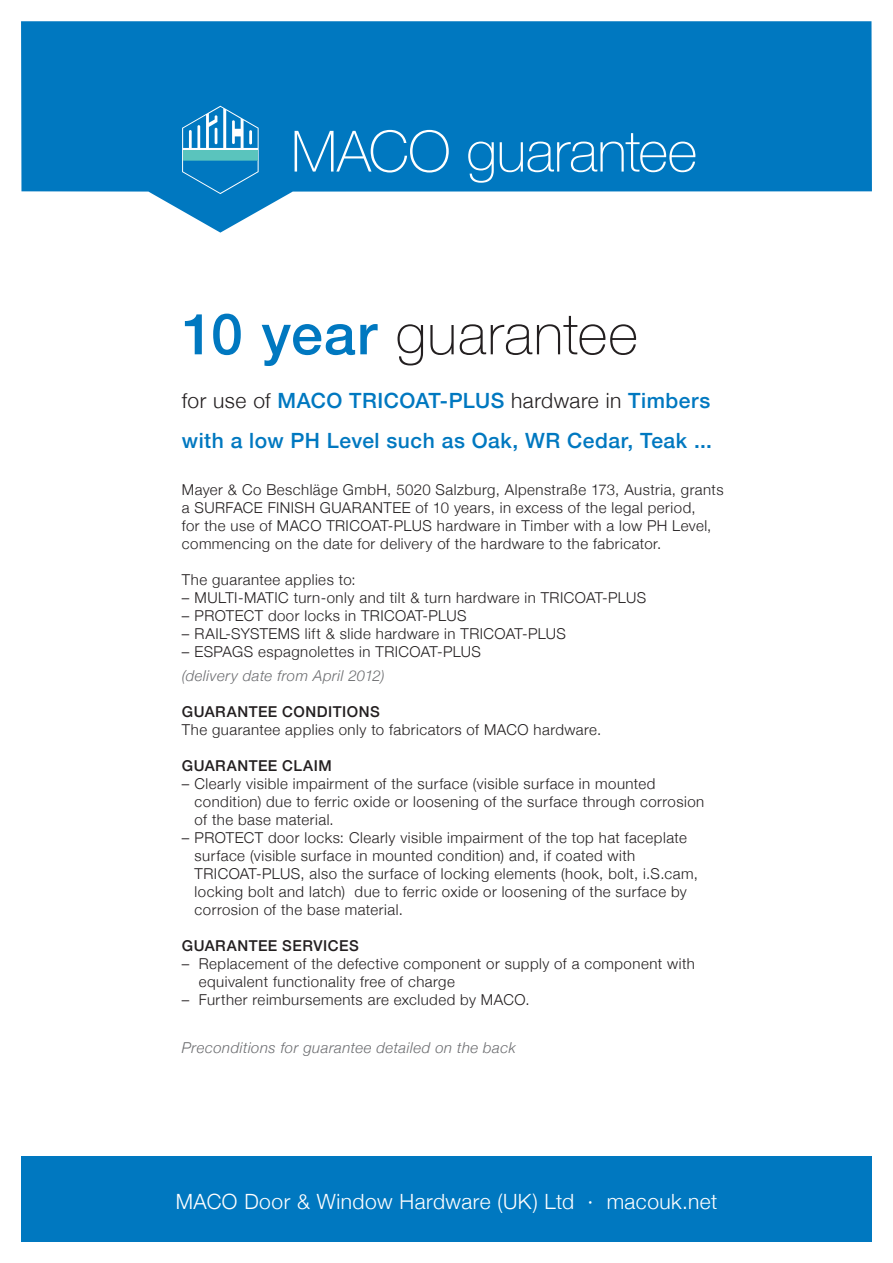
<style>
.page{position:relative;width:893px;height:1263px;background:#fff}
.page>*{position:absolute;margin:0;border:0;box-sizing:border-box;transform-origin:0 0}
.t1{font:100 57px "Helvetica Neue";letter-spacing:.02em;color:#231f20}
.t2{font:100 57px "Helvetica Neue";letter-spacing:-.01em;color:#fff}
.t3{font:500 21px/39.6px "Helvetica Neue";letter-spacing:.025em;color:#0078c0}
.t4{font:300 21px "Helvetica Neue";letter-spacing:.025em;color:#fff}
.t5{font:300 15px/18px "Helvetica Neue";letter-spacing:.03em;color:#231f20}
.t6{font:italic 300 15px "Helvetica Neue";letter-spacing:.03em;color:#6c6d70}
.t7{font:500 15px "Helvetica Neue";letter-spacing:.035em;color:#231f20}
.s1{font-weight:500;color:#0078c0}
.s2{font-weight:300;color:#231f20}
</style>
<div class="page">
<svg style="left:21px;top:21px;width:851px;height:212px;fill:#0078c0"></svg>
<svg style="left:182px;top:106px;width:77px;height:88px;background:#3195c9"></svg>
<div style="left:21px;top:1157px;width:851px;height:85px;background:#0078c0"></div>
<h1 class="t2" style="left:291px;top:108px;width:408px">MACO guarantee</h1>
<h1 class="t1" style="left:182px;top:291px;width:458px"><span class="s1">10 year</span> guarantee</h1>
<h2 class="t3" style="left:182px;top:379px;width:532px"><span class="s2">for use of</span> MACO TRICOAT-PLUS <span class="s2">hardware in</span> Timbers with a low PH Level such as Oak, WR Cedar, Teak ...</h2>
<p class="t5" style="left:182px;top:480px;width:543px">Mayer &amp; Co Beschläge GmbH, 5020 Salzburg, Alpenstraße 173, Austria, grants a SURFACE FINISH GUARANTEE of 10 years, in excess of the legal period,<br>for the use of MACO TRICOAT-PLUS hardware in Timber with a low PH Level, commencing on the date for delivery of the hardware to the fabricator.</p>
<p class="t5" style="left:182px;top:570px;width:175px">The guarantee applies to:</p>
<p class="t5" style="left:182px;top:588px;width:466px">– MULTI-MATIC turn-only and tilt &amp; turn hardware in TRICOAT-PLUS</p>
<p class="t5" style="left:182px;top:606px;width:286px">– PROTECT door locks in TRICOAT-PLUS</p>
<p class="t5" style="left:182px;top:624px;width:386px">– RAIL-SYSTEMS lift &amp; slide hardware in TRICOAT-PLUS</p>
<p class="t5" style="left:182px;top:642px;width:301px">– ESPAGS espagnolettes in TRICOAT-PLUS</p>
<p class="t6" style="left:182px;top:664px;width:204px">(delivery date from April 2012)</p>
<p class="t7" style="left:182px;top:700px;width:199px">GUARANTEE CONDITIONS</p>
<p class="t5" style="left:182px;top:720px;width:421px">The guarantee applies only to fabricators of MACO hardware.</p>
<p class="t7" style="left:182px;top:754px;width:151px">GUARANTEE CLAIM</p>
<p class="t5" style="left:195px;top:774px;width:511px;text-indent:-13px">– Clearly visible impairment of the surface (visible surface in mounted condition) due to ferric oxide or loosening of the surface through corrosion of the base material.</p>
<p class="t5" style="left:195px;top:828px;width:505px;text-indent:-13px">– PROTECT door locks: Clearly visible impairment of the top hat faceplate surface (visible surface in mounted condition) and, if coated with TRICOAT-PLUS, also the surface of locking elements (hook, bolt, i.S.cam, locking bolt and latch) due to ferric oxide or loosening of the surface by corrosion of the base material.</p>
<p class="t7" style="left:182px;top:934px;width:178px">GUARANTEE SERVICES</p>
<p class="t5" style="left:199px;top:954px;width:498px;text-indent:-17px">– Replacement of the defective component or supply of a component with equivalent functionality free of charge</p>
<p class="t5" style="left:182px;top:990px;width:349px">– Further reimbursements are excluded by MACO.</p>
<p class="t6" style="left:182px;top:1036px;width:335px">Preconditions for guarantee detailed on the back</p>
<h2 class="t4" style="left:176px;top:1185px;width:543px">MACO Door &amp; Window Hardware (UK) Ltd · macouk.net</h2>
</div>
